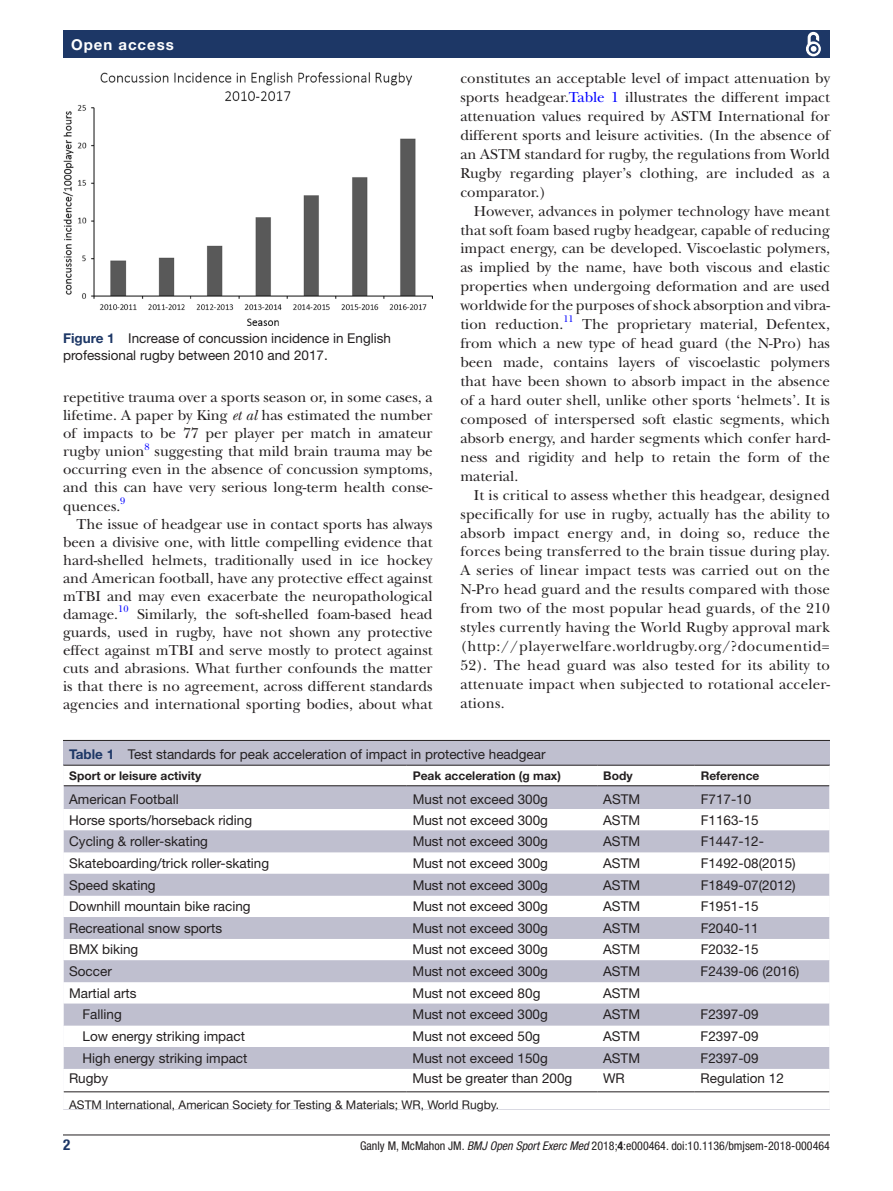
<style>
.page{position:relative;width:893px;height:1191px;background:#fff}
.page>*{position:absolute;margin:0;border:0;box-sizing:border-box;transform-origin:0 0}
.t1{font:15px/18.9px "New Baskerville";color:#231f20;text-align:justify}
.t2{font:700 15px "Helvetica Neue LT Std";letter-spacing:.065em;color:#fff}
.t3{font:700 condensed 15px "Helvetica Neue LT Std";color:#1d3766}
.t4{font:13.5px/16.5px "Helvetica Neue LT Std";color:#231f20}
.t5{font:condensed 12px "Helvetica Neue LT Std";color:#231f20}
.t6{font:12px "Helvetica Neue LT Std";color:#231f20}
.t7{font:700 12px "Helvetica Neue LT Std";color:#231f20}
.t8{font:9.9px "New Baskerville";color:#00f}
.s1{font-weight:700;color:#1d3766}
.s2{font-style:italic}
.s3{color:#00f}
.s4{font-weight:700}
</style>
<div class="page">
<hr style="left:63px;top:1134px;width:767px;height:1px;background:#231f20">
<div style="left:63px;top:31px;width:767px;height:27px;background:#1d3766"></div>
<svg style="left:806px;top:31px;width:15px;height:26px"></svg>
<img style="left:63px;top:73px;width:370px;height:252px">
<div style="left:63px;top:741px;width:767px;height:368px;background:#bfbfcf"></div>
<hr style="left:63px;top:740px;width:767px;height:1px;background:#231f20">
<div style="left:64px;top:766px;width:765px;height:343px;background:#fff"></div>
<svg style="left:64px;top:786px;width:765px;height:282px"></svg>
<hr style="left:63px;top:765px;width:344px;height:1px;background:#231f20">
<hr style="left:63px;top:785px;width:344px;height:1px;background:#231f20">
<hr style="left:407px;top:765px;width:190px;height:1px;background:#231f20">
<hr style="left:407px;top:785px;width:190px;height:1px;background:#231f20">
<hr style="left:597px;top:765px;width:98px;height:1px;background:#231f20">
<hr style="left:597px;top:785px;width:98px;height:1px;background:#231f20">
<hr style="left:695px;top:765px;width:135px;height:1px;background:#231f20">
<hr style="left:695px;top:785px;width:135px;height:1px;background:#231f20">
<hr style="left:407px;top:1091px;width:190px;height:1px;background:#231f20">
<hr style="left:597px;top:1091px;width:98px;height:1px;background:#231f20">
<hr style="left:63px;top:1091px;width:344px;height:1px;background:#231f20">
<hr style="left:695px;top:1091px;width:135px;height:1px;background:#231f20">
<svg style="left:63px;top:765px;width:1px;height:344px"></svg>
<svg style="left:829px;top:765px;width:1px;height:344px"></svg>
<p class="t2" style="left:71px;top:35px;width:104px">Open access</p>
<p class="t4" style="left:63px;top:330px;width:330px"><span class="s1">Figure 1</span> Increase of concussion incidence in English professional rugby between 2010 and 2017.</p>
<p class="t1" style="left:63px;top:389px;width:371px;line-height:18px">repetitive trauma over a sports season or, in some cases, a lifetime. A paper by King <span class="s2">et al</span> has estimated the number of impacts to be 77 per player per match in amateur rugby union<sup>8</sup> suggesting that mild brain trauma may be occurring even in the absence of concussion symptoms, and this can have very serious long-term health conse&shy;quences.</p>
<p class="t8" style="left:120px;top:495px;width:7px">9</p>
<p class="t1" style="left:63px;top:515px;width:371px;line-height:18px;text-indent:14px">The issue of headgear use in contact sports has always been a divisive one, with little compelling evidence that hard-shelled helmets, traditionally used in ice hockey and American football, have any protective effect against mTBI and may even exacerbate the neuropathological damage.</p>
<p class="t8" style="left:118px;top:603px;width:12px">10</p>
<p class="t1" style="left:63px;top:605px;width:371px;line-height:18px;text-indent:74px">Similarly, the soft-shelled foam-based head guards, used in rugby, have not shown any protective effect against mTBI and serve mostly to protect against cuts and abrasions. What further confounds the matter is that there is no agreement, across different standards agencies and international sporting bodies, about what</p>
<p class="t1" style="left:460px;top:69px;width:371px">constitutes an acceptable level of impact attenuation by sports headgear.<span class="s3">Table 1</span> illustrates the different impact attenuation values required by ASTM International for different sports and leisure activities. (In the absence of an ASTM standard for rugby, the regulations from World Rugby regarding player’s clothing, are included as a comparator.)</p>
<p class="t1" style="left:460px;top:201px;width:371px;text-indent:14px">However, advances in polymer technology have meant that soft foam based rugby headgear, capable of reducing impact energy, can be developed. Viscoelastic polymers, as implied by the name, have both viscous and elastic properties when undergoing deformation and are used worldwide for the purposes of shock absorption and vibra&shy;tion reduction.<sup>11</sup></p>
<p class="t1" style="left:460px;top:315px;width:371px;text-indent:122px">The proprietary material, Defentex, from which a new type of head guard (the N-Pro) has been made, contains layers of viscoelastic polymers that have been shown to absorb impact in the absence of a hard outer shell, unlike other sports ‘helmets’. It is composed of interspersed soft elastic segments, which absorb energy, and harder segments which confer hard&shy;ness and rigidity and help to retain the form of the material.</p>
<p class="t1" style="left:460px;top:485px;width:371px;text-indent:14px">It is critical to assess whether this headgear, designed specifically for use in rugby, actually has the ability to absorb impact energy and, in doing so, reduce the forces being transferred to the brain tissue during play.<br>A series of linear impact tests was carried out on the N-Pro head guard and the results compared with those from two of the most popular head guards, of the 210 styles currently having the World Rugby approval mark (http://playerwelfare.worldrugby.org/?documentid= 52). The head guard was also tested for its ability to attenuate impact when subjected to rotational acceler&shy;ations.</p>
<p class="t4" style="left:69px;top:745px;width:478px"><span class="s1">Table 1</span> Test standards for peak acceleration of impact in protective headgear</p>
<p class="t7" style="left:69px;top:768px;width:134px">Sport or leisure activity</p>
<p class="t7" style="left:413px;top:768px;width:150px">Peak acceleration (g max)</p>
<p class="t7" style="left:603px;top:768px;width:31px">Body</p>
<p class="t7" style="left:701px;top:768px;width:60px">Reference</p>
<p class="t4" style="left:69px;top:791px;width:111px">American Football</p>
<p class="t4" style="left:413px;top:791px;width:137px">Must not exceed 300g</p>
<p class="t4" style="left:603px;top:791px;width:39px">ASTM</p>
<p class="t4" style="left:701px;top:791px;width:52px">F717-10</p>
<p class="t4" style="left:69px;top:811px;width:185px">Horse sports/horseback riding</p>
<p class="t4" style="left:413px;top:811px;width:137px">Must not exceed 300g</p>
<p class="t4" style="left:603px;top:811px;width:39px">ASTM</p>
<p class="t4" style="left:701px;top:811px;width:60px">F1163-15</p>
<p class="t4" style="left:69px;top:833px;width:140px">Cycling &amp; roller-skating</p>
<p class="t4" style="left:413px;top:833px;width:137px">Must not exceed 300g</p>
<p class="t4" style="left:603px;top:833px;width:39px">ASTM</p>
<p class="t4" style="left:701px;top:833px;width:65px">F1447-12-</p>
<p class="t4" style="left:69px;top:854px;width:202px">Skateboarding/trick roller-skating</p>
<p class="t4" style="left:413px;top:854px;width:137px">Must not exceed 300g</p>
<p class="t4" style="left:603px;top:854px;width:39px">ASTM</p>
<p class="t4" style="left:701px;top:854px;width:97px">F1492-08(2015)</p>
<p class="t4" style="left:69px;top:876px;width:88px">Speed skating</p>
<p class="t4" style="left:413px;top:876px;width:137px">Must not exceed 300g</p>
<p class="t4" style="left:603px;top:876px;width:39px">ASTM</p>
<p class="t4" style="left:701px;top:876px;width:97px">F1849-07(2012)</p>
<p class="t4" style="left:69px;top:898px;width:183px">Downhill mountain bike racing</p>
<p class="t4" style="left:413px;top:898px;width:137px">Must not exceed 300g</p>
<p class="t4" style="left:603px;top:898px;width:39px">ASTM</p>
<p class="t4" style="left:701px;top:898px;width:60px">F1951-15</p>
<p class="t4" style="left:69px;top:919px;width:154px">Recreational snow sports</p>
<p class="t4" style="left:413px;top:919px;width:137px">Must not exceed 300g</p>
<p class="t4" style="left:603px;top:919px;width:39px">ASTM</p>
<p class="t4" style="left:701px;top:919px;width:60px">F2040-11</p>
<p class="t4" style="left:69px;top:941px;width:71px">BMX biking</p>
<p class="t4" style="left:413px;top:941px;width:137px">Must not exceed 300g</p>
<p class="t4" style="left:603px;top:941px;width:39px">ASTM</p>
<p class="t4" style="left:701px;top:941px;width:60px">F2032-15</p>
<p class="t4" style="left:69px;top:963px;width:44px">Soccer</p>
<p class="t4" style="left:413px;top:963px;width:137px">Must not exceed 300g</p>
<p class="t4" style="left:603px;top:963px;width:39px">ASTM</p>
<p class="t4" style="left:701px;top:963px;width:100px">F2439-06 (2016)</p>
<p class="t4" style="left:69px;top:984px;width:69px">Martial arts</p>
<p class="t4" style="left:413px;top:984px;width:129px">Must not exceed 80g</p>
<p class="t4" style="left:603px;top:984px;width:39px">ASTM</p>
<p class="t4" style="left:83px;top:1006px;width:41px">Falling</p>
<p class="t4" style="left:413px;top:1006px;width:137px">Must not exceed 300g</p>
<p class="t4" style="left:603px;top:1006px;width:39px">ASTM</p>
<p class="t4" style="left:701px;top:1006px;width:60px">F2397-09</p>
<p class="t4" style="left:83px;top:1027px;width:164px">Low energy striking impact</p>
<p class="t4" style="left:413px;top:1027px;width:129px">Must not exceed 50g</p>
<p class="t4" style="left:603px;top:1027px;width:39px">ASTM</p>
<p class="t4" style="left:701px;top:1027px;width:60px">F2397-09</p>
<p class="t4" style="left:83px;top:1049px;width:166px">High energy striking impact</p>
<p class="t4" style="left:413px;top:1049px;width:137px">Must not exceed 150g</p>
<p class="t4" style="left:603px;top:1049px;width:39px">ASTM</p>
<p class="t4" style="left:701px;top:1049px;width:60px">F2397-09</p>
<p class="t4" style="left:69px;top:1069px;width:41px">Rugby</p>
<p class="t4" style="left:413px;top:1069px;width:161px">Must be greater than 200g</p>
<p class="t4" style="left:603px;top:1069px;width:23px">WR</p>
<p class="t4" style="left:701px;top:1069px;width:85px">Regulation 12</p>
<p class="t6" style="left:69px;top:1098px;width:432px">ASTM International, American Society for Testing &amp; Materials; WR, World Rugby.</p>
<p class="t3" style="left:63px;top:1135px;width:9px">2</p>
<p class="t5" style="left:360px;top:1138px;width:471px">Ganly M, McMahon JM. <span class="s2">BMJ Open Sport Exerc Med</span> 2018;<span class="s4">4</span>:e000464. doi:10.1136/bmjsem-2018-000464</p>
</div>
